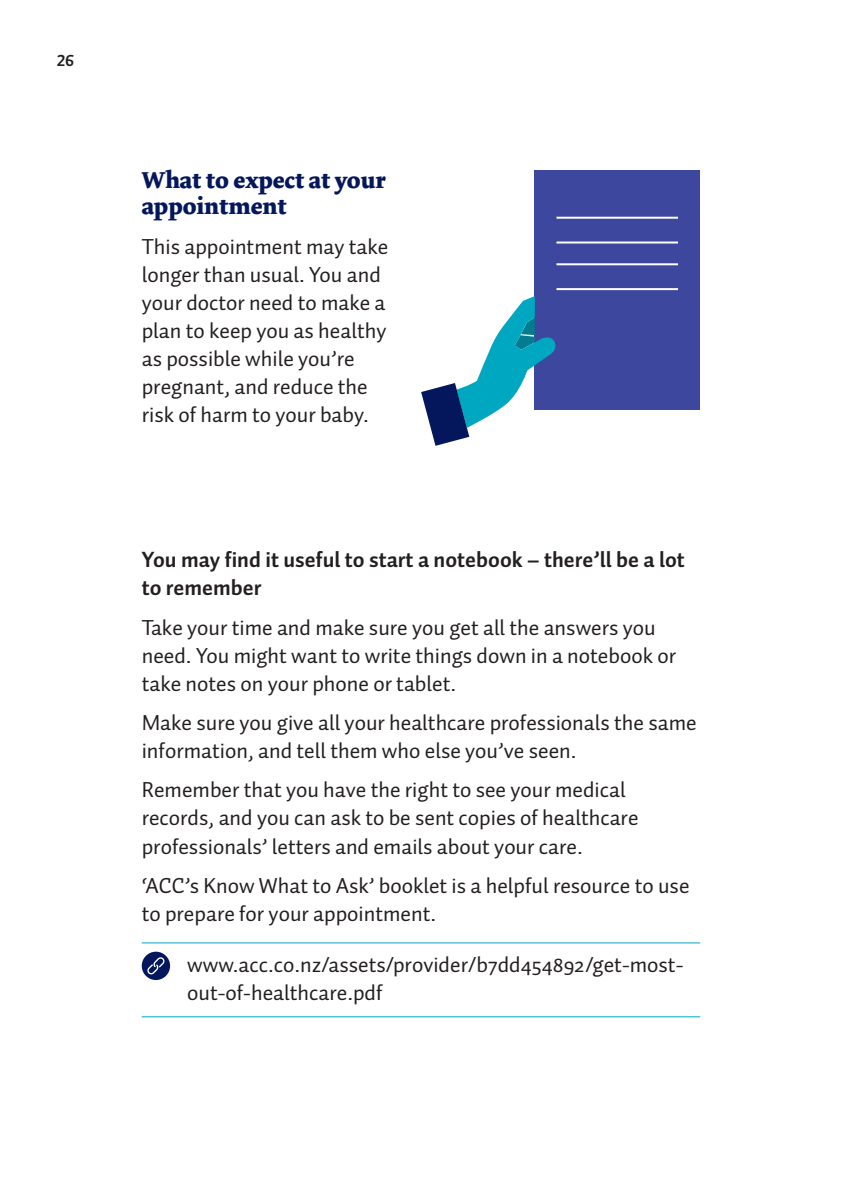
<style>
.page{position:relative;width:842px;height:1191px;background:#fff}
.page>*{position:absolute;margin:0;border:0;box-sizing:border-box;transform-origin:0 0}
.t1{font:700 24px/26px "Dolly";color:#04175c}
.t2{font:22px/28px "Auto Pro";color:#231f20}
.t3{font:700 22px/28px "Auto Pro";color:#231f20}
.t4{font:16px "Auto 1 Bold LF";color:#231f20}
</style>
<div class="page">
<hr style="left:142px;top:942px;width:558px;height:1px;background:#00a7c0">
<hr style="left:142px;top:1016px;width:558px;height:1px;background:#00a7c0">
<div style="left:142px;top:951px;width:28px;height:29px;background:#04175c;border-radius:50%"></div>
<svg style="left:147px;top:957px;width:18px;height:17px"></svg>
<div style="left:534px;top:170px;width:166px;height:240px;background:#3e479e"></div>
<svg style="left:421px;top:296px;width:135px;height:150px"></svg>
<hr style="left:556px;top:217px;width:122px;height:2px;background:#fff">
<hr style="left:556px;top:241px;width:122px;height:2px;background:#fff">
<hr style="left:556px;top:263px;width:122px;height:2px;background:#fff">
<hr style="left:556px;top:288px;width:122px;height:2px;background:#fff">
<p class="t4" style="left:57px;top:51px;width:19px">26</p>
<p class="t1" style="left:142px;top:169px;width:245px">What to expect at your appointment</p>
<p class="t2" style="left:142px;top:234px;width:248px">This appointment may take longer than usual. You and your doctor need to make a plan to keep you as healthy as possible while you’re pregnant, and reduce the risk of harm to your baby.</p>
<p class="t3" style="left:142px;top:548px;width:545px">You may find it useful to start a notebook – there’ll be a lot to remember</p>
<p class="t2" style="left:142px;top:615px;width:536px">Take your time and make sure you get all the answers you need. You might want to write things down in a notebook or take notes on your phone or tablet.</p>
<p class="t2" style="left:142px;top:710px;width:556px">Make sure you give all your healthcare professionals the same information, and tell them who else you’ve seen.</p>
<p class="t2" style="left:142px;top:778px;width:498px">Remember that you have the right to see your medical records, and you can ask to be sent copies of healthcare professionals’ letters and emails about your care.</p>
<p class="t2" style="left:142px;top:873px;width:549px">‘ACC’s Know What to Ask’ booklet is a helpful resource to use to prepare for your appointment.</p>
<p class="t2" style="left:187px;top:952px;width:498px">www.acc.co.nz/assets/provider/b7dd454892/get-most&shy;out-of-healthcare.pdf</p>
</div>
